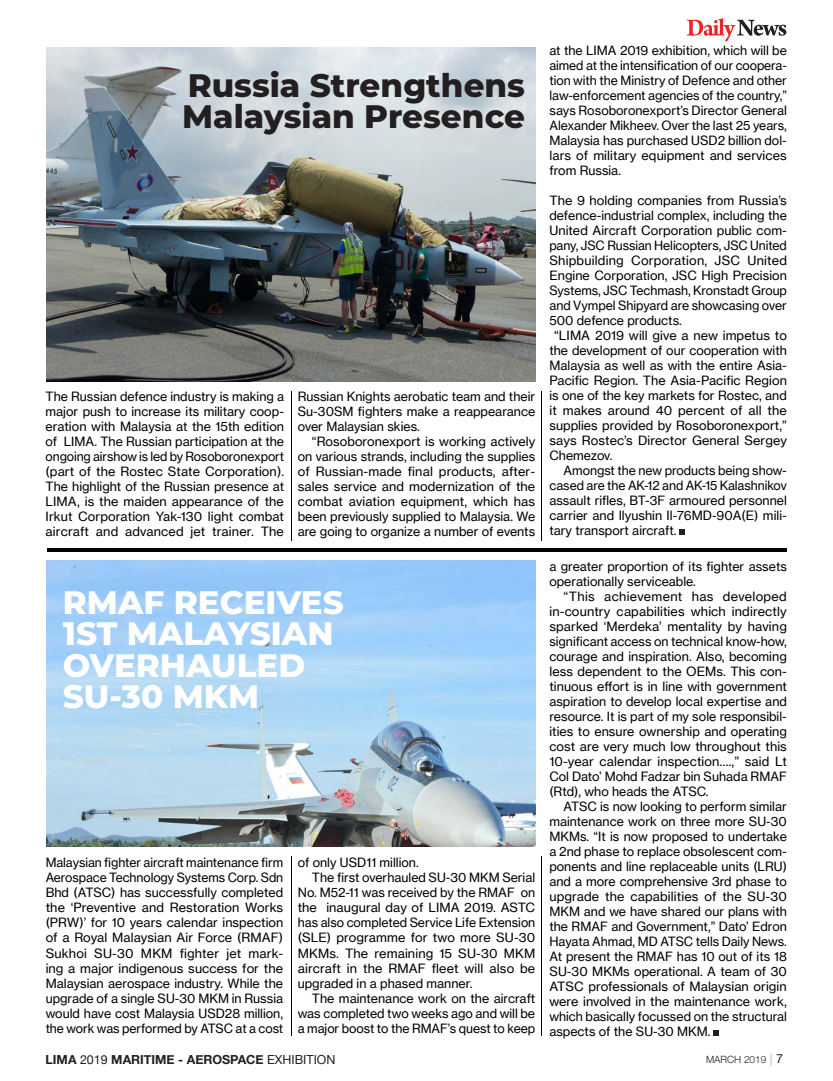
<style>
.page{position:relative;width:833px;height:1081px;background:#fff}
.page>*{position:absolute;margin:0;border:0;box-sizing:border-box;transform-origin:0 0}
.t1{font:800 32.5px/31.2px "Montserrat";color:#fff}
.t2{font:800 32.5px/31.2px "Montserrat";color:#231f20}
.t3{font:12.5px/15px "N Haas Grotesk TX Pro 55 Rg";color:#000;text-align:justify}
.t4{font:700 12.5px "Helvetica Neue";color:#231f20}
.t5{font:300 10px "Helvetica Neue";color:#231f20}
.s1{font-weight:400}
.s2{font-weight:200;font-size:12.5px}
.s3{font-weight:400;font-size:12.5px}
</style>
<div class="page">
<svg style="left:687px;top:18px;width:99px;height:23px"></svg>
<img style="left:46px;top:47px;width:489px;height:335px">
<hr style="left:291px;top:391px;width:1px;height:149px;background:#000">
<hr style="left:541px;top:391px;width:1px;height:149px;background:#000">
<hr style="left:291px;top:856px;width:1px;height:179px;background:#000">
<hr style="left:541px;top:856px;width:1px;height:179px;background:#000">
<svg style="left:679px;top:529px;width:6px;height:6px"></svg>
<svg style="left:713px;top:1030px;width:6px;height:5px"></svg>
<img style="left:46px;top:560px;width:489px;height:286px">
<hr style="left:47px;top:548px;width:739px;height:4px;background:#000">
<p class="t2" style="left:182px;top:68px;width:344px">Russia Strengthens<br>Malaysian Presence</p>
<p class="t3" style="left:46px;top:389px;width:240px">The Russian defence industry is making a major push to increase its military coop&shy;eration with Malaysia at the 15th edition of LIMA. The Russian participation at the ongoing airshow is led by Rosoboronexport (part of the Rostec State Corporation).<br>The highlight of the Russian presence at LIMA, is the maiden appearance of the Irkut Corporation Yak-130 light combat aircraft and advanced jet trainer. The</p>
<p class="t3" style="left:298px;top:389px;width:239px">Russian Knights aerobatic team and their Su-30SM fighters make a reappearance over Malaysian skies.</p>
<p class="t3" style="left:298px;top:434px;width:239px;text-indent:14px">“Rosoboronexport is working actively on various strands, including the supplies of Russian-made final products, after&shy;sales service and modernization of the combat aviation equipment, which has been previously supplied to Malaysia. We are going to organize a number of events</p>
<p class="t1" style="left:63px;top:585px;width:282px">RMAF RECEIVES<br>1ST MALAYSIAN<br>OVERHAULED</p>
<p class="t1" style="left:63px;top:679px;width:198px">SU-30 MKM</p>
<p class="t3" style="left:46px;top:855px;width:239px">Malaysian fighter aircraft maintenance firm Aerospace Technology Systems Corp. Sdn Bhd (ATSC) has successfully completed the ‘Preventive and Restoration Works (PRW)’ for 10 years calendar inspection of a Royal Malaysian Air Force (RMAF)<br>Sukhoi SU-30 MKM fighter jet mark&shy;ing a major indigenous success for the Malaysian aerospace industry. While the upgrade of a single SU-30 MKM in Russia would have cost Malaysia USD28 million, the work was performed by ATSC at a cost</p>
<p class="t3" style="left:298px;top:855px;width:122px">of only USD11 million.</p>
<p class="t3" style="left:298px;top:870px;width:239px;text-indent:14px">The first overhauled SU-30 MKM Serial No. M52-11 was received by the RMAF on the inaugural day of LIMA 2019. ASTC has also completed Service Life Extension (SLE) programme for two more SU-30<br>MKMs. The remaining 15 SU-30 MKM aircraft in the RMAF fleet will also be upgraded in a phased manner.</p>
<p class="t3" style="left:298px;top:990px;width:239px;text-indent:14px">The maintenance work on the aircraft was completed two weeks ago and will be a major boost to the RMAF’s quest to keep</p>
<p class="t3" style="left:549px;top:43px;width:239px">at the LIMA 2019 exhibition, which will be aimed at the intensification of our coopera&shy;tion with the Ministry of Defence and other law-enforcement agencies of the country,” says Rosoboronexport’s Director General Alexander Mikheev. Over the last 25 years, Malaysia has purchased USD2 billion dol&shy;lars of military equipment and services from Russia.</p>
<p class="t3" style="left:549px;top:193px;width:239px">The 9 holding companies from Russia’s defence-industrial complex, including the United Aircraft Corporation public com&shy;pany, JSC Russian Helicopters, JSC United Shipbuilding Corporation, JSC United Engine Corporation, JSC High Precision Systems, JSC Techmash, Kronstadt Group and Vympel Shipyard are showcasing over 500 defence products.</p>
<p class="t3" style="left:549px;top:328px;width:239px;text-indent:5px">“LIMA 2019 will give a new impetus to the development of our cooperation with Malaysia as well as with the entire Asia-Pacific Region. The Asia-Pacific Region is one of the key markets for Rostec, and it makes around 40 percent of all the supplies provided by Rosoboronexport,” says Rostec’s Director General Sergey Chemezov.</p>
<p class="t3" style="left:549px;top:463px;width:239px;text-indent:14px">Amongst the new products being show&shy;cased are the AK-12 and AK-15 Kalashnikov assault rifles, BT-3F armoured personnel carrier and Ilyushin Il-76MD-90A(E) mili&shy;tary transport aircraft.</p>
<p class="t3" style="left:549px;top:559px;width:239px">a greater proportion of its fighter assets operationally serviceable.</p>
<p class="t3" style="left:549px;top:589px;width:239px;text-indent:14px">“This achievement has developed in-country capabilities which indirectly sparked ‘Merdeka’ mentality by having significant access on technical know-how, courage and inspiration. Also, becoming less dependent to the OEMs. This con&shy;tinuous effort is in line with government aspiration to develop local expertise and resource. It is part of my sole responsibil&shy;ities to ensure ownership and operating cost are very much low throughout this 10-year calendar inspection….,” said Lt Col Dato’ Mohd Fadzar bin Suhada RMAF (Rtd), who heads the ATSC.</p>
<p class="t3" style="left:549px;top:799px;width:239px;text-indent:14px">ATSC is now looking to perform similar maintenance work on three more SU-30<br>MKMs. “It is now proposed to undertake a 2nd phase to replace obsolescent com&shy;ponents and line replaceable units (LRU) and a more comprehensive 3rd phase to upgrade the capabilities of the SU-30<br>MKM and we have shared our plans with the RMAF and Government,” Dato’ Edron Hayata Ahmad, MD ATSC tells Daily News.</p>
<p class="t3" style="left:549px;top:949px;width:239px">At present the RMAF has 10 out of its 18<br>SU-30 MKMs operational. A team of 30<br>ATSC professionals of Malaysian origin were involved in the maintenance work, which basically focussed on the structural aspects of the SU-30 MKM.</p>
<p class="t4" style="left:46px;top:1050px;width:291px">LIMA <span class="s1">2019</span> MARITIME - AEROSPACE <span class="s1">EXHIBITION</span></p>
<p class="t5" style="left:706px;top:1052px;width:78px">MARCH 2019 <span class="s2">|</span> <span class="s3">7</span></p>
</div>
